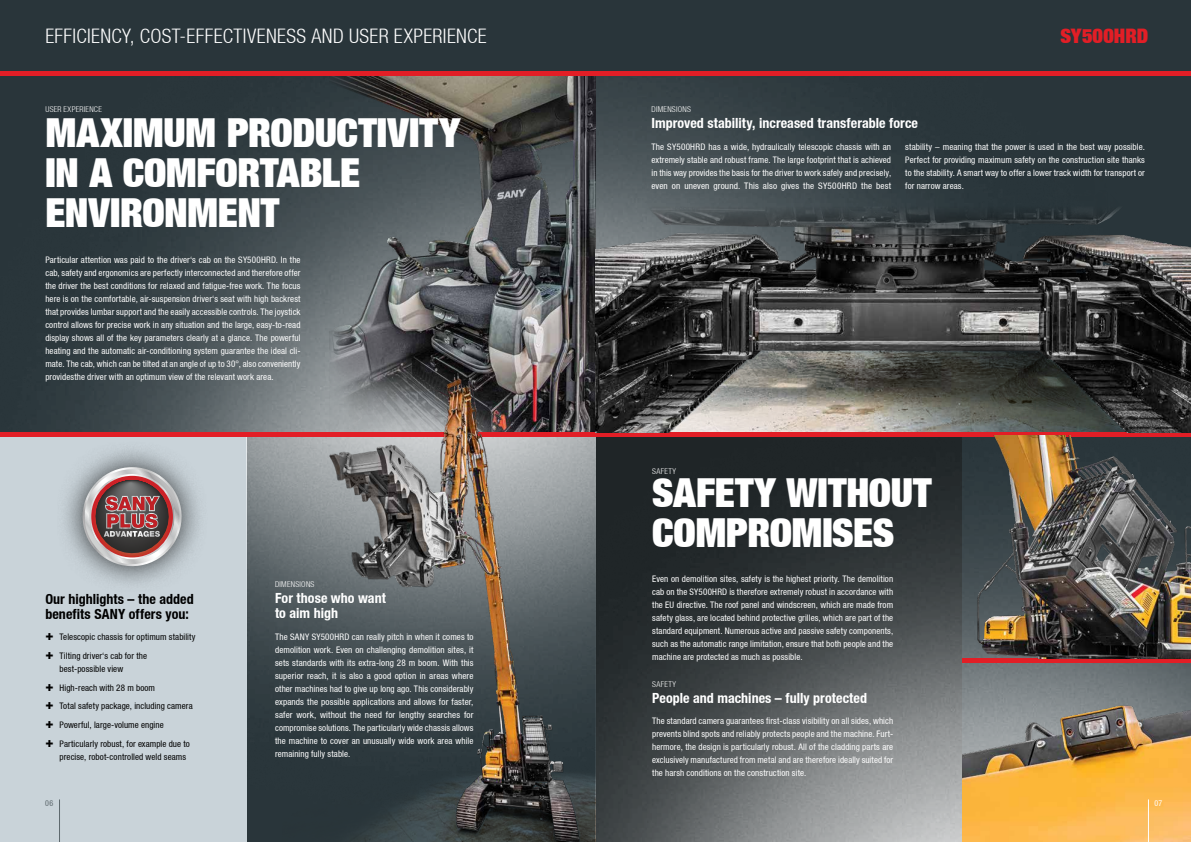
<style>
.page{position:relative;width:1191px;height:842px;background:#fff}
.page>*{position:absolute;margin:0;border:0;box-sizing:border-box;transform-origin:0 0}
.t1{font:900 40px/40px "Context Reprise Extra Black S Si Extra";letter-spacing:-.01em;color:#fff}
.t2{font:700 20px "Context Reprise Light Cond S Si";letter-spacing:.02em;color:#fff}
.t3{font:900 20px "Context Reprise Extra Black S Si Extra";letter-spacing:.01em;color:#e21e26}
.t4{font:700 condensed 14px/15px "Context Reprise Condensed S Si";letter-spacing:.005em;color:#fff}
.t5{font:700 condensed 14px/15px "Context Reprise Condensed S Si";letter-spacing:.005em;color:#000}
.t6{font:9px/13px "Context Reprise Condensed S Si Condensed";letter-spacing:.01em;color:#fff;text-align:justify}
.t7{font:9px/18.7px "Context Reprise Condensed S Si Condensed";letter-spacing:.01em;color:#000}
.t8{font:700 8px "Context Reprise Light Cond S Si";letter-spacing:.035em;color:#fff}
.t9{font:8px "Context Reprise Condensed S Si Condensed";color:#5d686d}
.t10{font:8px "Context Reprise Condensed S Si Condensed";color:#fff}
.s1{font-family:"Context Reprise Extra Black S Si Extra";font-weight:900;font-size:13.5px}
</style>
<div class="page">
<div style="left:0;top:0;width:1191px;height:71px;background:#29353a"></div>
<img style="left:0;top:75px;width:1191px;height:357px">
<div style="left:0;top:436px;width:247px;height:406px;background:#c9d3d9"></div>
<img style="left:247px;top:437px;width:715px;height:405px">
<div style="left:55px;top:440px;width:154px;height:153px;background:#000;opacity:.75"></div>
<svg style="left:79px;top:467px;width:106px;height:102px"></svg>
<hr style="left:0;top:71px;width:1191px;height:4px;background:#e21e26">
<img style="left:595px;top:149px;width:596px;height:20px">
<div style="left:0;top:432px;width:1191px;height:5px;background:#e21e26"></div>
<img style="left:282px;top:361px;width:313px;height:481px">
<img style="left:595px;top:169px;width:596px;height:263px">
<hr style="left:962px;top:659px;width:229px;height:4px;background:#e21e26">
<img style="left:962px;top:663px;width:229px;height:179px">
<img style="left:962px;top:436px;width:229px;height:223px">
<hr style="left:1148px;top:799px;width:1px;height:43px;background:#fff">
<hr style="left:59px;top:799px;width:1px;height:43px;background:#5d686d">
<h2 class="t2" style="left:45px;top:25px;width:443px">EFFICIENCY, COST-EFFECTIVENESS AND USER EXPERIENCE</h2>
<h2 class="t3" style="left:1060px;top:23px;width:90px">SY500HRD</h2>
<p class="t8" style="left:45px;top:105px;width:58px">USER EXPERIENCE</p>
<h1 class="t1" style="left:45px;top:112px;width:417px">MAXIMUM PRODUCTIVITY<br>IN A COMFORTABLE<br>ENVIRONMENT</h1>
<p class="t6" style="left:45px;top:253px;width:257px">Particular attention was paid to the driver‘s cab on the SY500HRD. In the cab, safety and ergonomics are perfectly interconnected and therefore offer the driver the best conditions for relaxed and fatigue-free work. The focus here is on the comfortable, air-suspension driver‘s seat with high backrest that provides lumbar support and the easily accessible controls. The joystick control allows for precise work in any situation and the large, easy-to-read display shows all of the key parameters clearly at a glance. The powerful heating and the automatic air-conditioning system guarantee the ideal cli&shy;mate. The cab, which can be tilted at an angle of up to 30°, also conveniently providesthe driver with an optimum view of the relevant work area.</p>
<p class="t8" style="left:275px;top:580px;width:41px">DIMENSIONS</p>
<h3 class="t5" style="left:45px;top:591px;width:150px">Our highlights – the added benefits SANY offers you:</h3>
<h3 class="t4" style="left:275px;top:590px;width:112px">For those who want to aim high</h3>
<p class="t6" style="left:275px;top:630px;width:200px">The SANY SY500HRD can really pitch in when it comes to demolition work. Even on challenging demolition sites, it sets standards with its extra-long 28 m boom. With this superior reach, it is also a good option in areas where other machines had to give up long ago. This considerably expands the possible applications and allows for faster, safer work, without the need for lengthy searches for compromise solutions. The particularly wide chassis allows the machine to cover an unusually wide work area while remaining fully stable.</p>
<p class="t7" style="left:45px;top:628px;width:152px"><span class="s1">+</span> Telescopic chassis for optimum stability <span class="s1">+</span> Tilting driver‘s cab for the</p>
<p class="t7" style="left:45px;top:659px;width:149px;text-indent:14px">best-possible view<br><span class="s1">+</span> High-reach with 28 m boom<br><span class="s1">+</span> Total safety package, including camera <span class="s1">+</span> Powerful, large-volume engine<br><span class="s1">+</span> Particularly robust, for example due to</p>
<p class="t7" style="left:60px;top:747px;width:128px">precise, robot-controlled weld seams</p>
<p class="t8" style="left:651px;top:105px;width:41px">DIMENSIONS</p>
<h3 class="t4" style="left:651px;top:115px;width:268px">Improved stability, increased transferable force</h3>
<p class="t6" style="left:651px;top:140px;width:241px">The SY500HRD has a wide, hydraulically telescopic chassis with an extremely stable and robust frame. The large footprint that is achieved in this way provides the basis for the driver to work safely and precisely, even on uneven ground. This also gives the SY500HRD the best</p>
<p class="t6" style="left:905px;top:140px;width:241px">stability – meaning that the power is used in the best way possible.<br>Perfect for providing maximum safety on the construction site thanks to the stability. A smart way to offer a lower track width for transport or for narrow areas.</p>
<p class="t8" style="left:652px;top:466px;width:25px">SAFETY</p>
<h1 class="t1" style="left:652px;top:472px;width:281px">SAFETY WITHOUT<br>COMPROMISES</h1>
<p class="t6" style="left:652px;top:572px;width:242px">Even on demolition sites, safety is the highest priority. The demolition cab on the SY500HRD is therefore extremely robust in accordance with the EU directive. The roof panel and windscreen, which are made from safety glass, are located behind protective grilles, which are part of the standard equipment. Numerous active and passive safety components, such as the automatic range limitation, ensure that both people and the machine are protected as much as possible.</p>
<p class="t8" style="left:652px;top:679px;width:25px">SAFETY</p>
<h3 class="t4" style="left:652px;top:690px;width:216px">People and machines – fully protected</h3>
<p class="t6" style="left:652px;top:714px;width:242px">The standard camera guarantees first-class visibility on all sides, which prevents blind spots and reliably protects people and the machine. Furt&shy;hermore, the design is particularly robust. All of the cladding parts are exclusively manufactured from metal and are therefore ideally suited for the harsh conditions on the construction site.</p>
<p class="t9" style="left:45px;top:798px;width:10px">06</p>
<p class="t10" style="left:1154px;top:798px;width:9px">07</p>
</div>
